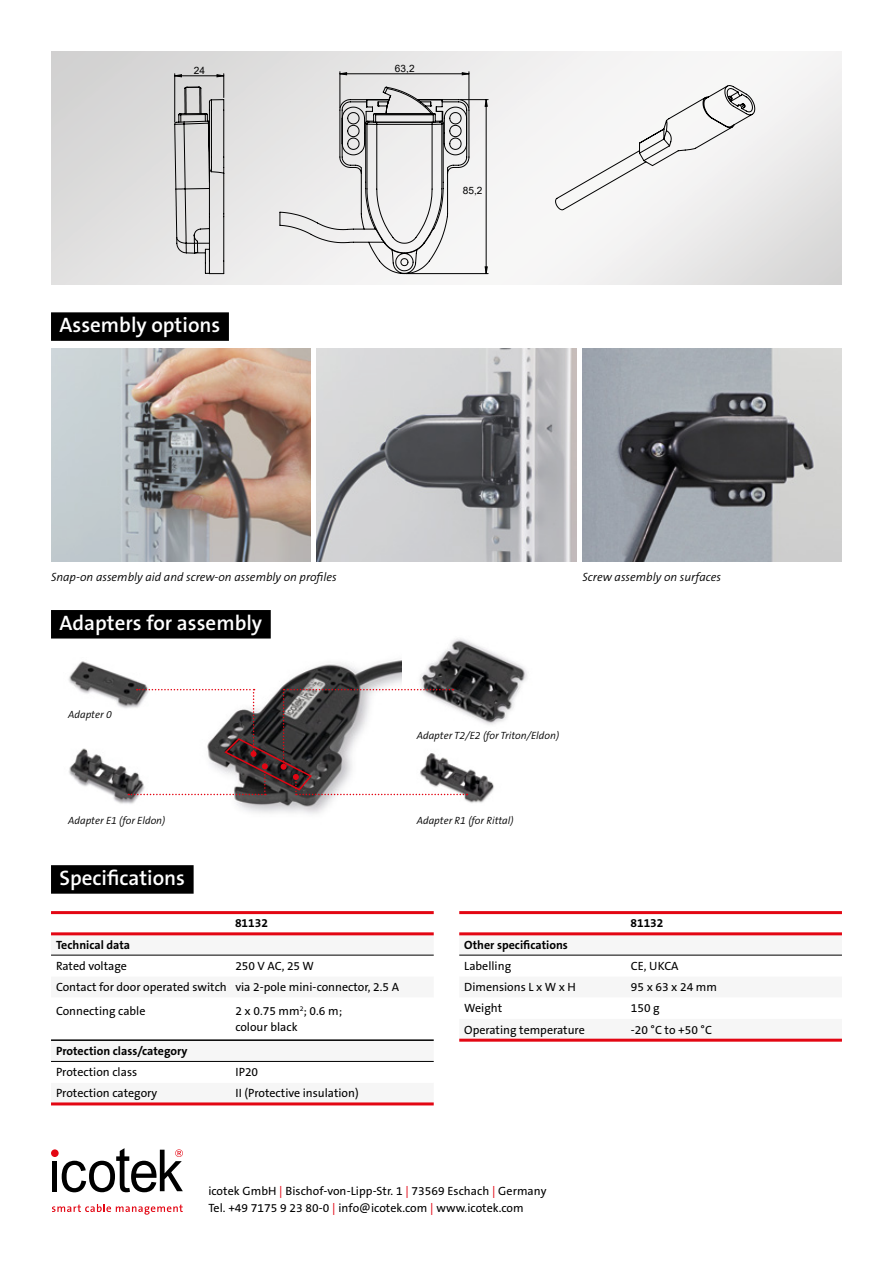
<style>
.page{position:relative;width:893px;height:1263px;background:#fff}
.page>*{position:absolute;margin:0;border:0;box-sizing:border-box;transform-origin:0 0}
.t1{font:600 21px "The Sans B W6";color:#fff}
.t2{font:12px/16.5px "The Sans B W5 Plain";color:#000}
.t3{font:italic 300 12px "The Sans B W4";color:#000}
.t4{font:700 12px "The Sans B W7";color:#000}
.t5{font:italic 300 10.5px "The Sans B W4";color:#000}
.t6{font:10.05px "Arial";color:#000}
.s1{color:#e30613}
</style>
<div class="page">
<div style="left:51px;top:1149px;width:8px;height:8px;background:#e30613;border-radius:50%"></div>
<svg style="left:62px;top:1148px;width:121px;height:44px"></svg>
<div style="left:52px;top:1161px;width:5px;height:30px;background:#000"></div>
<svg style="left:52px;top:1204px;width:131px;height:11px"></svg>
<svg style="left:459px;top:935px;width:383px;height:104px"></svg>
<hr style="left:459px;top:911px;width:383px;height:3px;background:#e30613">
<hr style="left:459px;top:932px;width:383px;height:3px;background:#e30613">
<hr style="left:459px;top:1039px;width:383px;height:3px;background:#e30613">
<hr style="left:459px;top:955px;width:383px;height:1px;background:#000">
<img style="left:51px;top:51px;width:791px;height:234px">
<hr style="left:340px;top:72px;width:1px;height:36px;background:#000">
<hr style="left:469px;top:72px;width:1px;height:36px;background:#000">
<svg style="left:279px;top:86px;width:209px;height:188px"></svg>
<svg style="left:339px;top:72px;width:131px;height:3px"></svg>
<svg style="left:174px;top:74px;width:50px;height:200px;background:#cccbcb"></svg>
<svg style="left:555px;top:85px;width:200px;height:125px"></svg>
<svg style="left:51px;top:935px;width:383px;height:20px;fill:#f6f6f6"></svg>
<svg style="left:51px;top:1060px;width:383px;height:1px"></svg>
<hr style="left:51px;top:911px;width:383px;height:3px;background:#e30613">
<hr style="left:51px;top:932px;width:383px;height:3px;background:#e30613">
<hr style="left:51px;top:1102px;width:383px;height:3px;background:#e30613">
<hr style="left:51px;top:1061px;width:383px;height:1px;background:#000">
<hr style="left:51px;top:1039px;width:383px;height:2px;background:#000">
<hr style="left:51px;top:955px;width:383px;height:1px;background:#000">
<img style="left:583px;top:349px;width:259px;height:212px">
<img style="left:51px;top:349px;width:259px;height:212px">
<img style="left:317px;top:349px;width:259px;height:212px">
<img style="left:194px;top:660px;width:208px;height:154px">
<img style="left:68px;top:661px;width:80px;height:48px">
<img style="left:420px;top:638px;width:107px;height:87px">
<img style="left:69px;top:748px;width:92px;height:56px">
<img style="left:419px;top:769px;width:75px;height:34px">
<svg style="left:128px;top:689px;width:339px;height:106px"></svg>
<div style="left:51px;top:865px;width:143px;height:29px;background:#000"></div>
<div style="left:51px;top:610px;width:220px;height:28px;background:#000"></div>
<div style="left:51px;top:312px;width:178px;height:29px;background:#000"></div>
<p class="t6" style="left:194px;top:63px;width:13px">24</p>
<h1 class="t1" style="left:60px;top:312px;width:162px">Assembly options</h1>
<p class="t6" style="left:395px;top:61px;width:21px">63,2</p>
<p class="t6" style="left:463px;top:184px;width:21px">85,2</p>
<p class="t3" style="left:51px;top:570px;width:287px">Snap-on assembly aid and screw-on assembly on profiles</p>
<p class="t3" style="left:583px;top:570px;width:140px">Screw assembly on surfaces</p>
<h1 class="t1" style="left:60px;top:609px;width:204px">Adapters for assembly</h1>
<p class="t5" style="left:68px;top:708px;width:45px">Adapter 0</p>
<p class="t5" style="left:417px;top:729px;width:144px">Adapter T2/E2 (for Triton/Eldon)</p>
<p class="t5" style="left:68px;top:814px;width:99px">Adapter E1 (for Eldon)</p>
<p class="t5" style="left:417px;top:814px;width:98px">Adapter R1 (for Rittal)</p>
<h1 class="t1" style="left:60px;top:864px;width:127px">Specifications</h1>
<p class="t4" style="left:235px;top:915px;width:34px">81132</p>
<p class="t4" style="left:56px;top:937px;width:76px">Technical data</p>
<p class="t2" style="left:56px;top:957px;width:72px">Rated voltage</p>
<p class="t2" style="left:56px;top:955px;width:345px;line-height:21.3px;text-indent:179px">250 V AC, 25 W<br>Contact for door operated switch via 2-pole mini-connector, 2.5 A</p>
<p class="t2" style="left:56px;top:1002px;width:91px">Connecting cable</p>
<p class="t2" style="left:235px;top:1002px;width:108px">2 x 0.75 mm<sup>2</sup>; 0.6 m; colour black</p>
<p class="t4" style="left:56px;top:1043px;width:133px">Protection class/category</p>
<p class="t2" style="left:56px;top:1064px;width:83px">Protection class</p>
<p class="t2" style="left:235px;top:1064px;width:24px">IP20</p>
<p class="t2" style="left:56px;top:1085px;width:103px">Protection category</p>
<p class="t2" style="left:235px;top:1085px;width:125px">II (Protective insulation)</p>
<p class="t4" style="left:630px;top:915px;width:34px">81132</p>
<p class="t4" style="left:464px;top:937px;width:105px">Other specifications</p>
<p class="t2" style="left:464px;top:957px;width:48px">Labelling</p>
<p class="t2" style="left:631px;top:957px;width:49px">CE, UKCA</p>
<p class="t2" style="left:464px;top:979px;width:113px">Dimensions L x W x H</p>
<p class="t2" style="left:631px;top:979px;width:88px">95 x 63 x 24 mm</p>
<p class="t2" style="left:464px;top:1000px;width:39px">Weight</p>
<p class="t2" style="left:631px;top:1000px;width:30px">150 g</p>
<p class="t2" style="left:464px;top:1021px;width:122px">Operating temperature</p>
<p class="t2" style="left:631px;top:1021px;width:83px">-20 °C to +50 °C</p>
<p class="t2" style="left:208px;top:1183px;width:340px">icotek GmbH <span class="s1">|</span> Bischof-von-Lipp-Str. 1 <span class="s1">|</span> 73569 Eschach <span class="s1">|</span> Germany<br>Tel. +49 7175 9 23 80-0 <span class="s1">|</span> info@icotek.com <span class="s1">|</span> www.icotek.com</p>
</div>
